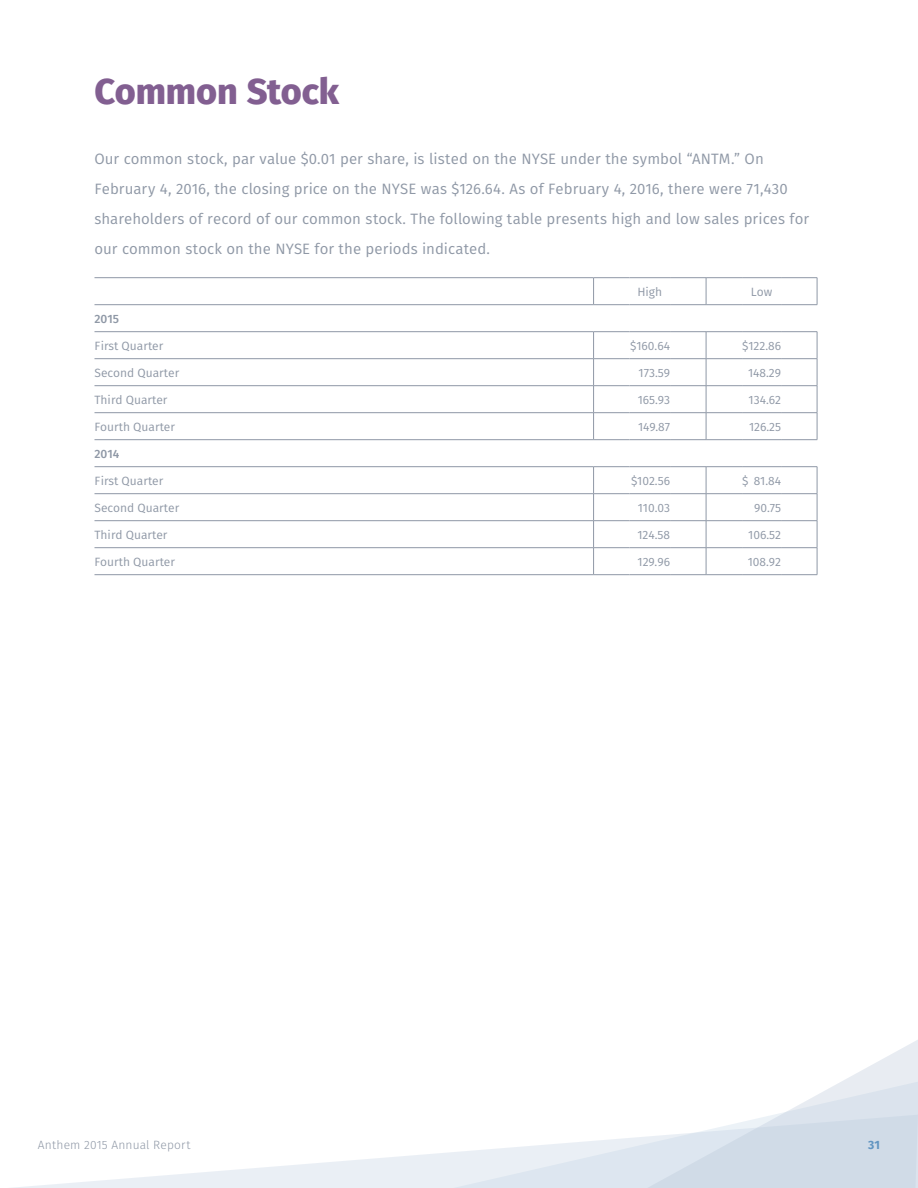
<style>
.page{position:relative;width:918px;height:1188px;background:#fff}
.page>*{position:absolute;margin:0;border:0;box-sizing:border-box;transform-origin:0 0}
.Heading_2{font:800 36px "Fira Sans";letter-spacing:-.005em;color:#825f91}
.t1{font:15px/30px "Fira Sans";letter-spacing:.005em;color:#8f98a6}
.t2{font:12px "Fira Sans";color:#8f98a6}
.t3{font:300 12px "Fira Sans";letter-spacing:.01em;color:#8f98a6}
.t4{font:500 12px "Fira Sans";color:#8f98a6}
.t5{font:700 12px "Fira Sans";color:#6195c1}
</style>
<div class="page">
<svg style="left:13px;top:1137px;width:630px;height:51px"></svg>
<svg style="left:643px;top:1040px;width:275px;height:148px"></svg>
<svg style="left:593px;top:278px;width:1px;height:26px"></svg>
<svg style="left:593px;top:332px;width:1px;height:107px"></svg>
<svg style="left:593px;top:467px;width:1px;height:107px"></svg>
<svg style="left:706px;top:278px;width:1px;height:26px"></svg>
<svg style="left:706px;top:332px;width:1px;height:107px"></svg>
<svg style="left:706px;top:467px;width:1px;height:107px"></svg>
<svg style="left:817px;top:278px;width:1px;height:26px"></svg>
<svg style="left:817px;top:332px;width:1px;height:108px"></svg>
<svg style="left:817px;top:467px;width:1px;height:107px"></svg>
<hr style="left:94px;top:304px;width:500px;height:1px;background:#8f98a6">
<hr style="left:594px;top:304px;width:36px;height:1px;background:#8f98a6">
<hr style="left:630px;top:304px;width:40px;height:1px;background:#8f98a6">
<hr style="left:670px;top:304px;width:36px;height:1px;background:#8f98a6">
<hr style="left:706px;top:304px;width:36px;height:1px;background:#8f98a6">
<hr style="left:742px;top:304px;width:39px;height:1px;background:#8f98a6">
<hr style="left:781px;top:304px;width:36px;height:1px;background:#8f98a6">
<hr style="left:94px;top:331px;width:500px;height:1px;background:#8f98a6">
<hr style="left:594px;top:331px;width:36px;height:1px;background:#8f98a6">
<hr style="left:630px;top:331px;width:40px;height:1px;background:#8f98a6">
<hr style="left:670px;top:331px;width:36px;height:1px;background:#8f98a6">
<hr style="left:706px;top:331px;width:36px;height:1px;background:#8f98a6">
<hr style="left:742px;top:331px;width:39px;height:1px;background:#8f98a6">
<hr style="left:781px;top:331px;width:36px;height:1px;background:#8f98a6">
<hr style="left:94px;top:358px;width:500px;height:1px;background:#8f98a6">
<hr style="left:594px;top:358px;width:36px;height:1px;background:#8f98a6">
<hr style="left:630px;top:358px;width:40px;height:1px;background:#8f98a6">
<hr style="left:670px;top:358px;width:36px;height:1px;background:#8f98a6">
<hr style="left:706px;top:358px;width:36px;height:1px;background:#8f98a6">
<hr style="left:742px;top:358px;width:39px;height:1px;background:#8f98a6">
<hr style="left:781px;top:358px;width:36px;height:1px;background:#8f98a6">
<hr style="left:94px;top:385px;width:500px;height:1px;background:#8f98a6">
<hr style="left:594px;top:385px;width:36px;height:1px;background:#8f98a6">
<hr style="left:630px;top:385px;width:40px;height:1px;background:#8f98a6">
<hr style="left:670px;top:385px;width:36px;height:1px;background:#8f98a6">
<hr style="left:706px;top:385px;width:36px;height:1px;background:#8f98a6">
<hr style="left:742px;top:385px;width:39px;height:1px;background:#8f98a6">
<hr style="left:781px;top:385px;width:36px;height:1px;background:#8f98a6">
<hr style="left:94px;top:412px;width:500px;height:1px;background:#8f98a6">
<hr style="left:594px;top:412px;width:36px;height:1px;background:#8f98a6">
<hr style="left:630px;top:412px;width:40px;height:1px;background:#8f98a6">
<hr style="left:670px;top:412px;width:36px;height:1px;background:#8f98a6">
<hr style="left:706px;top:412px;width:36px;height:1px;background:#8f98a6">
<hr style="left:742px;top:412px;width:39px;height:1px;background:#8f98a6">
<hr style="left:781px;top:412px;width:36px;height:1px;background:#8f98a6">
<hr style="left:94px;top:439px;width:500px;height:1px;background:#8f98a6">
<hr style="left:594px;top:439px;width:36px;height:1px;background:#8f98a6">
<hr style="left:630px;top:439px;width:40px;height:1px;background:#8f98a6">
<hr style="left:670px;top:439px;width:36px;height:1px;background:#8f98a6">
<hr style="left:706px;top:439px;width:36px;height:1px;background:#8f98a6">
<hr style="left:742px;top:439px;width:39px;height:1px;background:#8f98a6">
<hr style="left:781px;top:439px;width:36px;height:1px;background:#8f98a6">
<hr style="left:94px;top:466px;width:500px;height:1px;background:#8f98a6">
<hr style="left:594px;top:466px;width:36px;height:1px;background:#8f98a6">
<hr style="left:630px;top:466px;width:40px;height:1px;background:#8f98a6">
<hr style="left:670px;top:466px;width:36px;height:1px;background:#8f98a6">
<hr style="left:706px;top:466px;width:36px;height:1px;background:#8f98a6">
<hr style="left:742px;top:466px;width:39px;height:1px;background:#8f98a6">
<hr style="left:781px;top:466px;width:36px;height:1px;background:#8f98a6">
<hr style="left:94px;top:493px;width:500px;height:1px;background:#8f98a6">
<hr style="left:594px;top:493px;width:36px;height:1px;background:#8f98a6">
<hr style="left:630px;top:493px;width:40px;height:1px;background:#8f98a6">
<hr style="left:670px;top:493px;width:36px;height:1px;background:#8f98a6">
<hr style="left:706px;top:493px;width:36px;height:1px;background:#8f98a6">
<hr style="left:742px;top:493px;width:39px;height:1px;background:#8f98a6">
<hr style="left:781px;top:493px;width:36px;height:1px;background:#8f98a6">
<hr style="left:94px;top:520px;width:500px;height:1px;background:#8f98a6">
<hr style="left:594px;top:520px;width:36px;height:1px;background:#8f98a6">
<hr style="left:630px;top:520px;width:40px;height:1px;background:#8f98a6">
<hr style="left:670px;top:520px;width:36px;height:1px;background:#8f98a6">
<hr style="left:706px;top:520px;width:36px;height:1px;background:#8f98a6">
<hr style="left:742px;top:520px;width:39px;height:1px;background:#8f98a6">
<hr style="left:781px;top:520px;width:36px;height:1px;background:#8f98a6">
<hr style="left:94px;top:547px;width:500px;height:1px;background:#8f98a6">
<hr style="left:594px;top:547px;width:36px;height:1px;background:#8f98a6">
<hr style="left:630px;top:547px;width:40px;height:1px;background:#8f98a6">
<hr style="left:670px;top:547px;width:36px;height:1px;background:#8f98a6">
<hr style="left:706px;top:547px;width:36px;height:1px;background:#8f98a6">
<hr style="left:742px;top:547px;width:39px;height:1px;background:#8f98a6">
<hr style="left:781px;top:547px;width:36px;height:1px;background:#8f98a6">
<hr style="left:94px;top:574px;width:500px;height:1px;background:#8f98a6">
<hr style="left:594px;top:574px;width:36px;height:1px;background:#8f98a6">
<hr style="left:630px;top:574px;width:40px;height:1px;background:#8f98a6">
<hr style="left:670px;top:574px;width:36px;height:1px;background:#8f98a6">
<hr style="left:706px;top:574px;width:36px;height:1px;background:#8f98a6">
<hr style="left:742px;top:574px;width:39px;height:1px;background:#8f98a6">
<hr style="left:781px;top:574px;width:36px;height:1px;background:#8f98a6">
<hr style="left:94px;top:277px;width:500px;height:1px;background:#8f98a6">
<hr style="left:594px;top:277px;width:36px;height:1px;background:#8f98a6">
<hr style="left:630px;top:277px;width:40px;height:1px;background:#8f98a6">
<hr style="left:670px;top:277px;width:36px;height:1px;background:#8f98a6">
<hr style="left:706px;top:277px;width:36px;height:1px;background:#8f98a6">
<hr style="left:742px;top:277px;width:39px;height:1px;background:#8f98a6">
<hr style="left:781px;top:277px;width:36px;height:1px;background:#8f98a6">
<p class="Heading_2" style="left:94px;top:66px;width:246px">Common Stock</p>
<p class="t1" style="left:94px;top:143px;width:716px">Our common stock, par value $0.01 per share, is listed on the NYSE under the symbol “ANTM.” On February 4, 2016, the closing price on the NYSE was $126.64. As of February 4, 2016, there were 71,430 shareholders of record of our common stock. The following table presents high and low sales prices for our common stock on the NYSE for the periods indicated.</p>
<p class="t2" style="left:637px;top:283px;width:26px">High</p>
<p class="t2" style="left:751px;top:283px;width:23px">Low</p>
<p class="t4" style="left:94px;top:310px;width:26px">2015</p>
<p class="t2" style="left:94px;top:337px;width:70px">First Quarter</p>
<p class="t2" style="left:630px;top:337px;width:41px">$160.64</p>
<p class="t2" style="left:742px;top:337px;width:40px">$122.86</p>
<p class="t2" style="left:94px;top:364px;width:86px">Second Quarter</p>
<p class="t2" style="left:639px;top:364px;width:33px">173.59</p>
<p class="t2" style="left:748px;top:364px;width:35px">148.29</p>
<p class="t2" style="left:94px;top:391px;width:75px">Third Quarter</p>
<p class="t2" style="left:638px;top:391px;width:34px">165.93</p>
<p class="t2" style="left:749px;top:391px;width:34px">134.62</p>
<p class="t2" style="left:94px;top:418px;width:82px">Fourth Quarter</p>
<p class="t2" style="left:638px;top:418px;width:34px">149.87</p>
<p class="t2" style="left:749px;top:418px;width:34px">126.25</p>
<p class="t4" style="left:94px;top:445px;width:26px">2014</p>
<p class="t2" style="left:94px;top:472px;width:70px">First Quarter</p>
<p class="t2" style="left:631px;top:472px;width:40px">$102.56</p>
<p class="t2" style="left:742px;top:472px;width:40px">$ 81.84</p>
<p class="t2" style="left:94px;top:499px;width:86px">Second Quarter</p>
<p class="t2" style="left:638px;top:499px;width:34px">110.03</p>
<p class="t2" style="left:754px;top:499px;width:29px">90.75</p>
<p class="t2" style="left:94px;top:526px;width:75px">Third Quarter</p>
<p class="t2" style="left:637px;top:526px;width:34px">124.58</p>
<p class="t2" style="left:748px;top:526px;width:34px">106.52</p>
<p class="t2" style="left:94px;top:553px;width:82px">Fourth Quarter</p>
<p class="t2" style="left:638px;top:553px;width:34px">129.96</p>
<p class="t2" style="left:748px;top:553px;width:35px">108.92</p>
<p class="t3" style="left:38px;top:1136px;width:154px">Anthem 2015 Annual Report</p>
<p class="t5" style="left:868px;top:1136px;width:13px">31</p>
</div>
